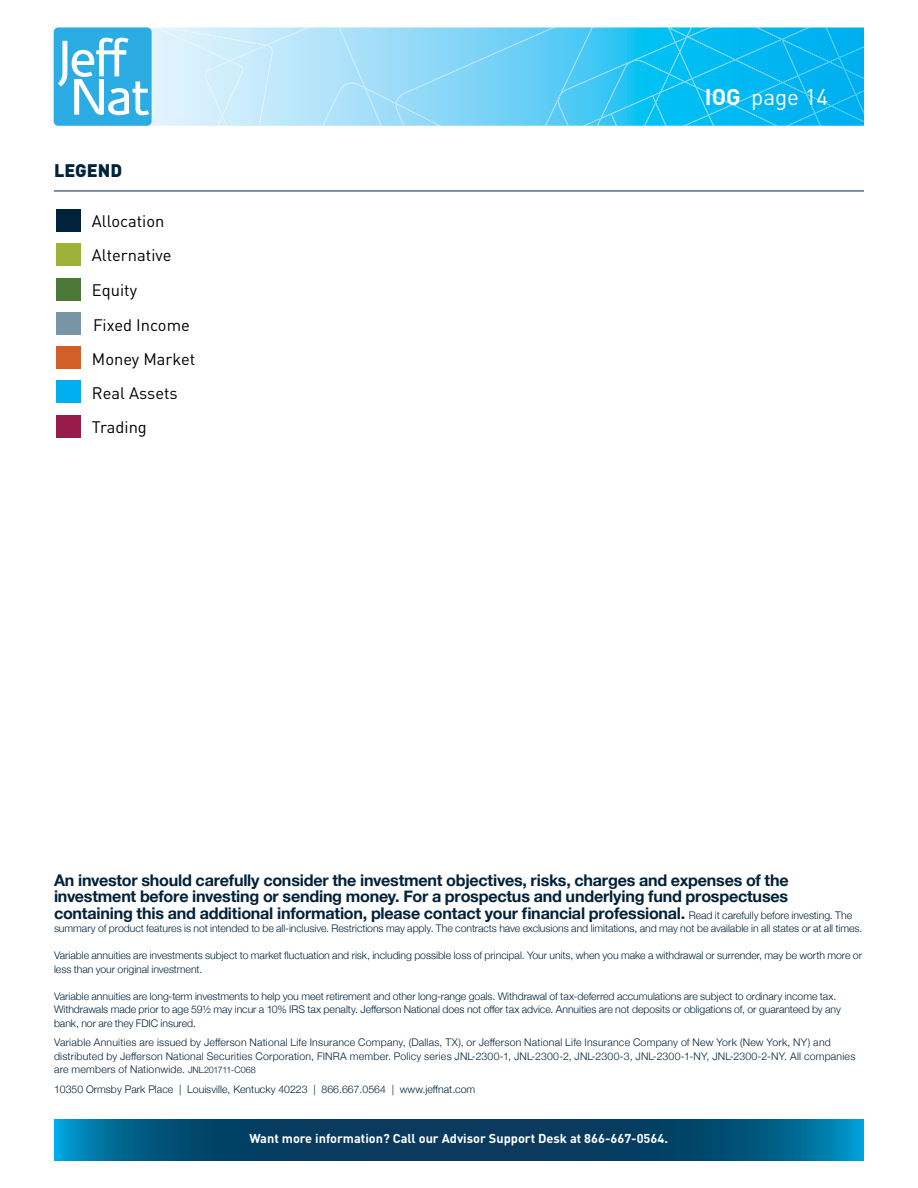
<style>
.page{position:relative;width:918px;height:1188px;background:#fff}
.page>*{position:absolute;margin:0;border:0;box-sizing:border-box;transform-origin:0 0}
.t1{font:22.5px "DIN";color:#fff}
.t2{font:900 18px "DIN";color:#00223a}
.t3{font:16.5px/34.3px "DIN";color:#000}
.t4{font:700 16.2px/16.5px "Helvetica Neue";letter-spacing:-.015em;color:#00223a}
.t5{font:700 12.75px "DIN";color:#fff}
.t6{font:300 10.5px/13.5px "Helvetica Neue";letter-spacing:-.005em;color:#00223a}
.t7{font:300 10.5px/13.5px "Helvetica Neue";letter-spacing:.02em;color:#00223a}
.s1{font-weight:700}
.s2{font-weight:300;font-size:10.5px}
.s3{font-size:9px}
</style>
<div class="page">
<svg style="left:54px;top:1120px;width:810px;height:41px;background:#044d74"></svg>
<svg style="left:389px;top:27px;width:475px;height:99px;background:#3dc6f4"></svg>
<div style="left:54px;top:27px;width:98px;height:99px;background:#2bace2;border-radius:5px"></div>
<svg style="left:58px;top:27px;width:331px;height:99px"></svg>
<div style="left:56px;top:210px;width:25px;height:22px;background:#00223a"></div>
<div style="left:56px;top:244px;width:25px;height:22px;background:#9eb239"></div>
<div style="left:56px;top:278px;width:25px;height:23px;background:#4b7737"></div>
<div style="left:56px;top:313px;width:25px;height:22px;background:#7995a5"></div>
<div style="left:56px;top:347px;width:25px;height:22px;background:#d15f27"></div>
<div style="left:56px;top:381px;width:25px;height:22px;background:#00aeef"></div>
<div style="left:56px;top:415px;width:25px;height:23px;background:#971b4b"></div>
<hr style="left:54px;top:191px;width:810px;height:1px;background:#00223a">
<h2 class="t2" style="left:54px;top:159px;width:70px">LEGEND</h2>
<h3 class="t3" style="left:92px;top:204px;width:105px">Allocation<br>Alternative<br>Equity<br>Fixed Income<br>Money Market<br>Real Assets<br>Trading</h3>
<h1 class="t1" style="left:705px;top:83px;width:125px"><span class="s1">IOG</span> page 14</h1>
<p class="t4" style="left:54px;top:872px;width:800px">An investor should carefully consider the investment objectives, risks, charges and expenses of the investment before investing or sending money. For a prospectus and underlying fund prospectuses containing this and additional information, please contact your financial professional. <span class="s2">Read it carefully before investing. The</span></p>
<p class="t6" style="left:54px;top:921px;width:810px">summary of product features is not intended to be all-inclusive. Restrictions may apply. The contracts have exclusions and limitations, and may not be available in all states or at all times.</p>
<p class="t6" style="left:54px;top:948px;width:810px">Variable annuities are investments subject to market fluctuation and risk, including possible loss of principal. Your units, when you make a withdrawal or surrender, may be worth more or less than your original investment.</p>
<p class="t6" style="left:54px;top:989px;width:788px">Variable annuities are long-term investments to help you meet retirement and other long-range goals. Withdrawal of tax-deferred accumulations are subject to ordinary income tax.<br>Withdrawals made prior to age 59½ may incur a 10% IRS tax penalty. Jefferson National does not offer tax advice. Annuities are not deposits or obligations of, or guaranteed by any bank, nor are they FDIC insured.</p>
<p class="t7" style="left:54px;top:1035px;width:803px">Variable Annuities are issued by Jefferson National Life Insurance Company, (Dallas, TX), or Jefferson National Life Insurance Company of New York (New York, NY) and distributed by Jefferson National Securities Corporation, FINRA member. Policy series JNL-2300-1, JNL-2300-2, JNL-2300-3, JNL-2300-1-NY, JNL-2300-2-NY. All companies are members of Nationwide. <span class="s3">JNL201711-C068</span></p>
<p class="t6" style="left:54px;top:1082px;width:423px">10350 Ormsby Park Place | Louisville, Kentucky 40223 | 866.667.0564 | www.jeffnat.com</p>
<p class="t5" style="left:249px;top:1130px;width:420px">Want more information? Call our Advisor Support Desk at 866-667-0564.</p>
</div>
